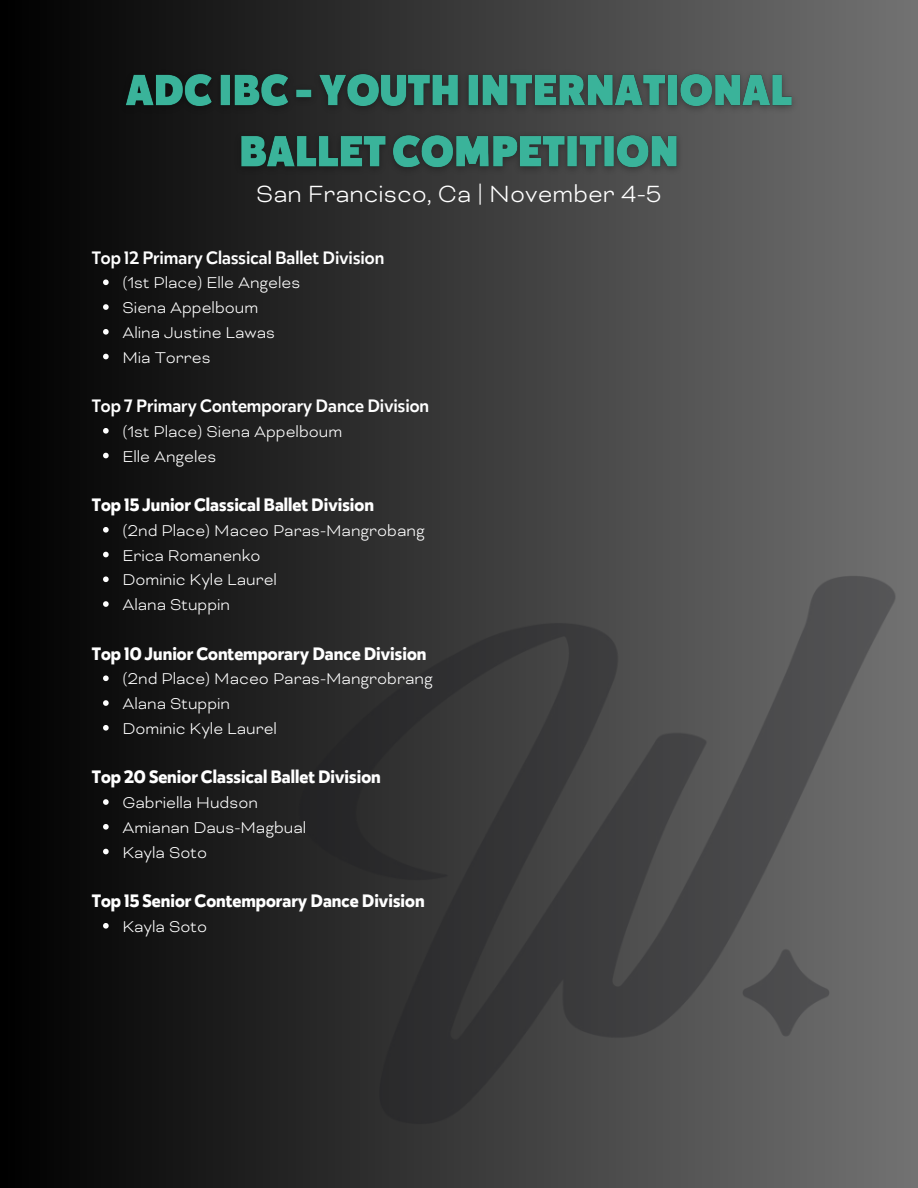
<style>
.page{position:relative;width:918px;height:1188px;background:#fff}
.page>*{position:absolute;margin:0;border:0;box-sizing:border-box;transform-origin:0 0}
.t1{font:300 27px "Bicyclette";color:#fff}
.t2{font:300 18px "Bicyclette";color:#fff}
.t3{font:700 18px "Karu";color:#fff}
.t4{font:500 18px "Karu";color:#fff}
</style>
<div class="page">
<div style="left:0;top:0;width:918px;height:1188px;background:linear-gradient(to right,#000,#727272)"></div>
<img style="left:295px;top:547px;width:606px;height:606px">
<img style="left:113px;top:59px;width:693px;height:125px">
<svg style="left:103px;top:279px;width:6px;height:6px"></svg>
<svg style="left:103px;top:304px;width:6px;height:6px"></svg>
<svg style="left:103px;top:329px;width:6px;height:6px"></svg>
<svg style="left:103px;top:354px;width:6px;height:5px"></svg>
<svg style="left:103px;top:428px;width:6px;height:6px"></svg>
<svg style="left:103px;top:453px;width:6px;height:5px"></svg>
<svg style="left:103px;top:527px;width:6px;height:6px"></svg>
<svg style="left:103px;top:552px;width:6px;height:5px"></svg>
<svg style="left:103px;top:576px;width:6px;height:6px"></svg>
<svg style="left:103px;top:601px;width:6px;height:6px"></svg>
<svg style="left:103px;top:675px;width:6px;height:6px"></svg>
<svg style="left:103px;top:700px;width:6px;height:6px"></svg>
<svg style="left:103px;top:725px;width:6px;height:6px"></svg>
<svg style="left:103px;top:799px;width:6px;height:6px"></svg>
<svg style="left:103px;top:824px;width:6px;height:6px"></svg>
<svg style="left:103px;top:849px;width:6px;height:5px"></svg>
<svg style="left:103px;top:923px;width:6px;height:6px"></svg>
<h2 class="t1" style="left:256px;top:177px;width:407px">San Francisco, Ca | November 4-5</h2>
<h3 class="t4" style="left:92px;top:245px;width:294px">Top 12 Primary Classical Ballet Division</h3>
<p class="t2" style="left:122px;top:272px;width:179px">(1st Place) Elle Angeles</p>
<p class="t2" style="left:122px;top:297px;width:137px">Siena Appelboum</p>
<p class="t2" style="left:122px;top:322px;width:154px">Alina Justine Lawas</p>
<p class="t2" style="left:122px;top:346px;width:90px">Mia Torres</p>
<h3 class="t4" style="left:92px;top:394px;width:339px">Top 7 Primary Contemporary Dance Division</h3>
<p class="t2" style="left:122px;top:421px;width:221px">(1st Place) Siena Appelboum</p>
<p class="t2" style="left:122px;top:445px;width:95px">Elle Angeles</p>
<h3 class="t3" style="left:92px;top:493px;width:284px">Top 15 Junior Classical Ballet Division</h3>
<p class="t2" style="left:122px;top:520px;width:304px">(2nd Place) Maceo Paras-Mangrobang</p>
<p class="t2" style="left:122px;top:544px;width:140px">Erica Romanenko</p>
<p class="t2" style="left:122px;top:569px;width:156px">Dominic Kyle Laurel</p>
<p class="t2" style="left:122px;top:594px;width:109px">Alana Stuppin</p>
<h3 class="t3" style="left:92px;top:641px;width:336px">Top 10 Junior Contemporary Dance Division</h3>
<p class="t2" style="left:122px;top:668px;width:312px">(2nd Place) Maceo Paras-Mangrobrang</p>
<p class="t2" style="left:122px;top:693px;width:109px">Alana Stuppin</p>
<p class="t2" style="left:122px;top:718px;width:156px">Dominic Kyle Laurel</p>
<h3 class="t3" style="left:92px;top:765px;width:291px">Top 20 Senior Classical Ballet Division</h3>
<p class="t2" style="left:122px;top:792px;width:137px">Gabriella Hudson</p>
<p class="t2" style="left:122px;top:817px;width:185px">Amianan Daus-Magbual</p>
<p class="t2" style="left:122px;top:841px;width:86px">Kayla Soto</p>
<h3 class="t3" style="left:92px;top:889px;width:334px">Top 15 Senior Contemporary Dance Division</h3>
<p class="t2" style="left:122px;top:916px;width:86px">Kayla Soto</p>
</div>
